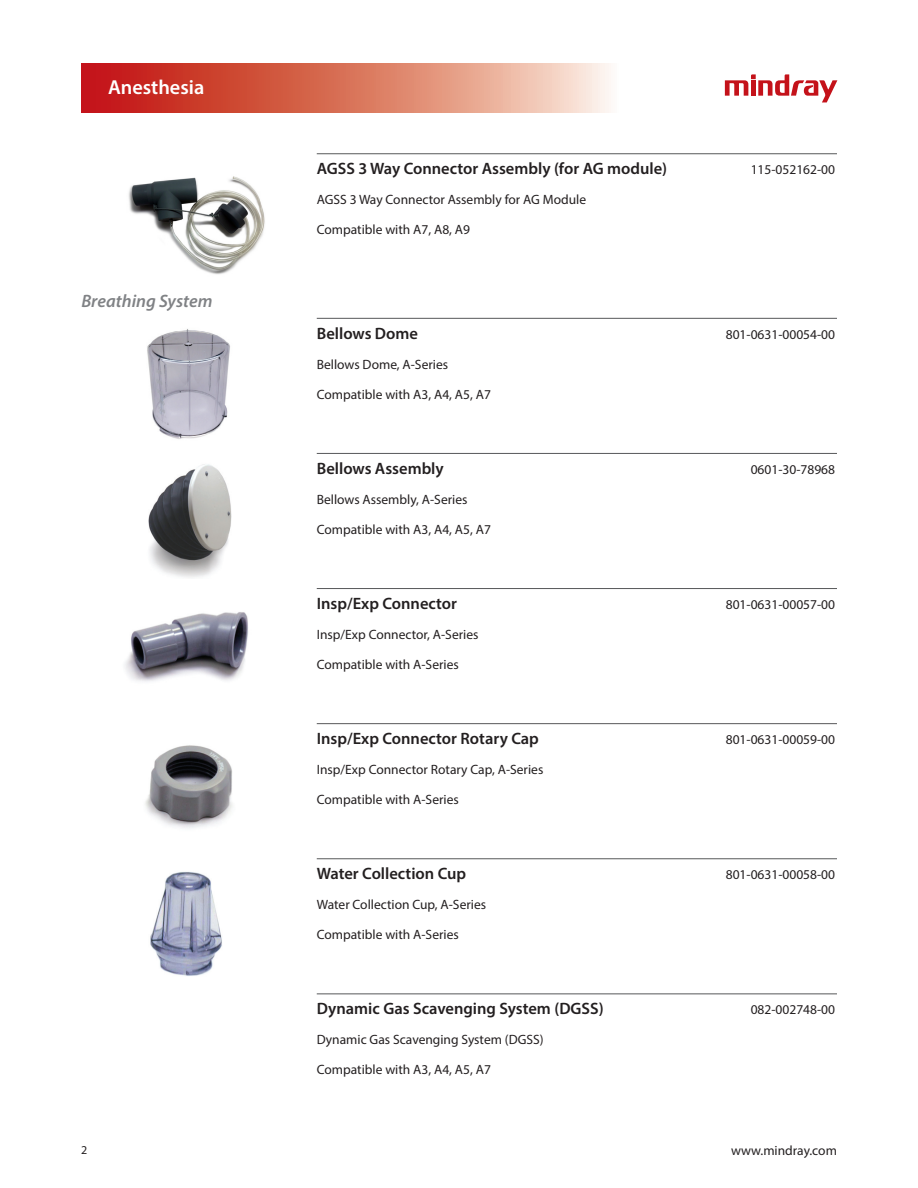
<style>
.page{position:relative;width:918px;height:1188px;background:#fff}
.page>*{position:absolute;margin:0;border:0;box-sizing:border-box;transform-origin:0 0}
.t1{font:600 20.25px "Myriad Pro";color:#fff}
.Sub_Header{font:italic 600 18px "Myriad Pro";color:#808285}
.sub_category{font:600 16.5px "Myriad Pro";color:#231f20}
.Description{font:13.5px "Myriad Pro";color:#231f20}
.Compatible_with{font:13.5px "Myriad Pro";color:#231f20}
.sub_category-2{font:13.5px "Myriad Pro";color:#231f20}
.t2{font:12px "Myriad Pro";color:#231f20}
</style>
<div class="page">
<svg style="left:81px;top:64px;width:530px;height:48px;background:#db7765"></svg>
<svg style="left:725px;top:74px;width:112px;height:28px"></svg>
<hr style="left:317px;top:723px;width:520px;height:1px;background:#57585a">
<img style="left:145px;top:745px;width:88px;height:83px">
<hr style="left:317px;top:858px;width:520px;height:1px;background:#57585a">
<img style="left:150px;top:871px;width:72px;height:105px">
<hr style="left:317px;top:588px;width:520px;height:1px;background:#57585a">
<img style="left:125px;top:612px;width:124px;height:70px">
<hr style="left:317px;top:318px;width:520px;height:1px;background:#57585a">
<img style="left:147px;top:329px;width:83px;height:110px">
<hr style="left:317px;top:453px;width:520px;height:1px;background:#57585a">
<img style="left:148px;top:464px;width:84px;height:114px">
<hr style="left:317px;top:993px;width:520px;height:1px;background:#57585a">
<hr style="left:317px;top:153px;width:520px;height:1px;background:#57585a">
<img style="left:128px;top:176px;width:137px;height:98px">
<h1 class="t1" style="left:108px;top:75px;width:98px">Anesthesia</h1>
<p class="Sub_Header" style="left:81px;top:289px;width:133px">Breathing System</p>
<p class="sub_category" style="left:317px;top:158px;width:352px">AGSS 3 Way Connector Assembly (for AG module)</p>
<p class="sub_category-2" style="left:751px;top:162px;width:86px">115-052162-00</p>
<p class="Description" style="left:317px;top:192px;width:271px">AGSS 3 Way Connector Assembly for AG Module</p>
<p class="Description" style="left:317px;top:222px;width:155px">Compatible with A7, A8, A9</p>
<p class="sub_category" style="left:317px;top:323px;width:103px">Bellows Dome</p>
<p class="sub_category-2" style="left:726px;top:326px;width:111px">801-0631-00054-00</p>
<p class="Description" style="left:317px;top:356px;width:133px">Bellows Dome, A-Series</p>
<p class="Compatible_with" style="left:317px;top:386px;width:176px">Compatible with A3, A4, A5, A7</p>
<p class="sub_category" style="left:317px;top:458px;width:129px">Bellows Assembly</p>
<p class="sub_category-2" style="left:751px;top:461px;width:86px">0601-30-78968</p>
<p class="Description" style="left:317px;top:491px;width:152px">Bellows Assembly, A-Series</p>
<p class="Compatible_with" style="left:317px;top:521px;width:176px">Compatible with A3, A4, A5, A7</p>
<p class="sub_category" style="left:317px;top:593px;width:142px">Insp/Exp Connector</p>
<p class="sub_category-2" style="left:726px;top:596px;width:111px">801-0631-00057-00</p>
<p class="Description" style="left:317px;top:626px;width:163px">Insp/Exp Connector, A-Series</p>
<p class="Compatible_with" style="left:317px;top:656px;width:144px">Compatible with A-Series</p>
<p class="sub_category" style="left:317px;top:728px;width:224px">Insp/Exp Connector Rotary Cap</p>
<p class="sub_category-2" style="left:726px;top:731px;width:111px">801-0631-00059-00</p>
<p class="Description" style="left:317px;top:761px;width:228px">Insp/Exp Connector Rotary Cap, A-Series</p>
<p class="Compatible_with" style="left:317px;top:791px;width:144px">Compatible with A-Series</p>
<p class="sub_category" style="left:317px;top:863px;width:151px">Water Collection Cup</p>
<p class="sub_category-2" style="left:726px;top:867px;width:111px">801-0631-00058-00</p>
<p class="Description" style="left:317px;top:897px;width:171px">Water Collection Cup, A-Series</p>
<p class="Compatible_with" style="left:317px;top:927px;width:144px">Compatible with A-Series</p>
<p class="sub_category" style="left:317px;top:998px;width:288px">Dynamic Gas Scavenging System (DGSS)</p>
<p class="sub_category-2" style="left:751px;top:1002px;width:86px">082-002748-00</p>
<p class="Description" style="left:317px;top:1032px;width:228px">Dynamic Gas Scavenging System (DGSS)</p>
<p class="Description" style="left:317px;top:1062px;width:176px">Compatible with A3, A4, A5, A7</p>
<p class="t2" style="left:81px;top:1143px;width:8px">2</p>
<p class="Description" style="left:731px;top:1142px;width:107px">www.mindray.com</p>
</div>
